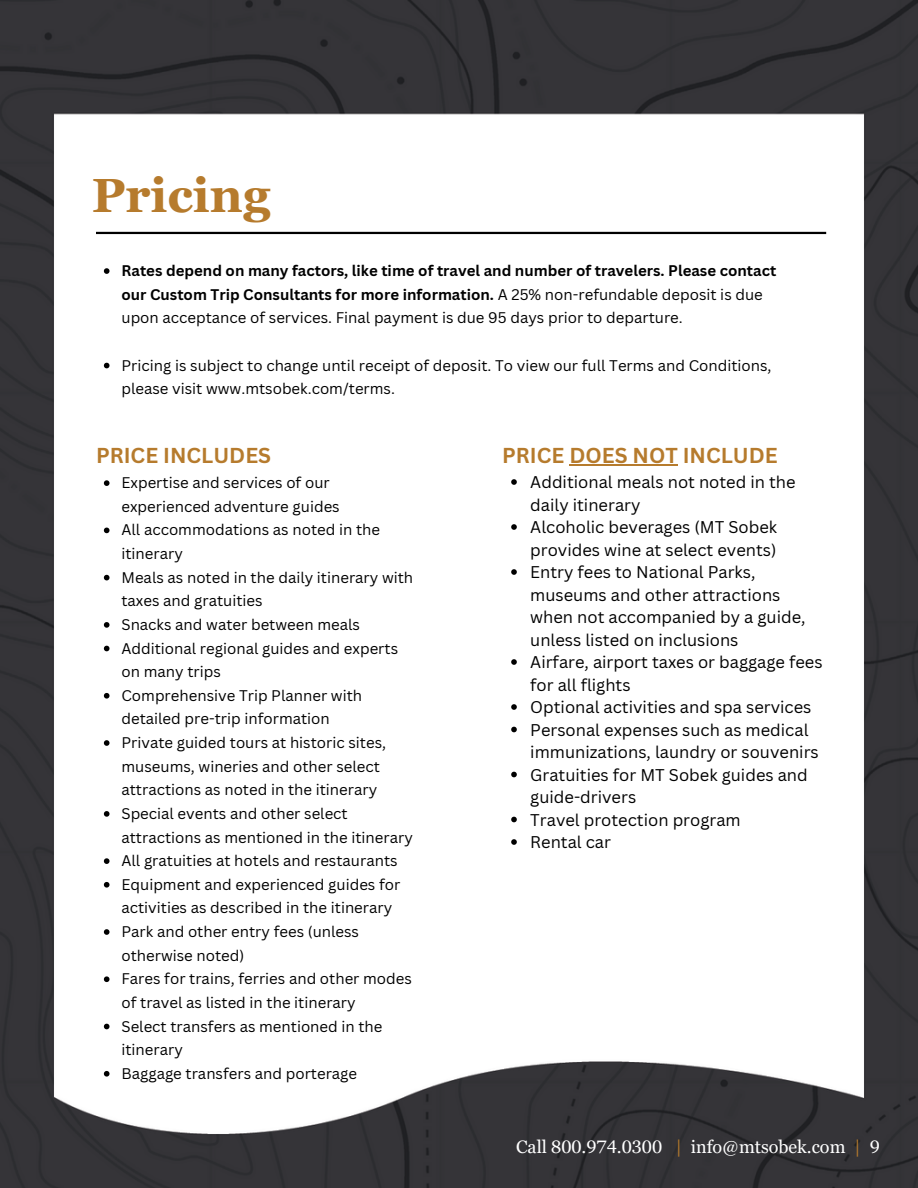
<style>
.page{position:relative;width:918px;height:1188px;background:#fff}
.page>*{position:absolute;margin:0;border:0;box-sizing:border-box;transform-origin:0 0}
.t1{font:700 48px "Georgia Pro";color:#b67b2d}
.t2{font:700 21px "Canva Sans";color:#b67b2d}
.t3{font:18px "Georgia Pro";color:#fff}
.t4{font:16.5px/22.5px "Canva Sans";color:#000}
.t5{font:15px/23.7px "Canva Sans";color:#000}
.t6{font:700 15px/23.7px "Canva Sans";color:#000}
.s1{font-weight:400}
.s2{color:#b67b2d}
</style>
<div class="page">
<img style="left:0;top:0;width:918px;height:1188px">
<svg style="left:104px;top:268px;width:6px;height:6px"></svg>
<svg style="left:104px;top:363px;width:6px;height:5px"></svg>
<hr style="left:96px;top:232px;width:730px;height:2px;background:#000">
<svg style="left:104px;top:480px;width:6px;height:6px"></svg>
<svg style="left:104px;top:528px;width:6px;height:5px"></svg>
<svg style="left:104px;top:575px;width:6px;height:5px"></svg>
<svg style="left:104px;top:622px;width:6px;height:6px"></svg>
<svg style="left:104px;top:646px;width:6px;height:5px"></svg>
<svg style="left:104px;top:693px;width:6px;height:6px"></svg>
<svg style="left:104px;top:740px;width:6px;height:6px"></svg>
<svg style="left:104px;top:811px;width:6px;height:6px"></svg>
<svg style="left:104px;top:858px;width:6px;height:6px"></svg>
<svg style="left:104px;top:882px;width:6px;height:6px"></svg>
<svg style="left:104px;top:929px;width:6px;height:6px"></svg>
<svg style="left:104px;top:976px;width:6px;height:6px"></svg>
<svg style="left:104px;top:1024px;width:6px;height:5px"></svg>
<svg style="left:104px;top:1071px;width:6px;height:6px"></svg>
<hr style="left:569px;top:465px;width:109px;height:1px;background:#b67b2d">
<svg style="left:511px;top:479px;width:6px;height:6px"></svg>
<svg style="left:511px;top:524px;width:6px;height:6px"></svg>
<svg style="left:511px;top:569px;width:6px;height:6px"></svg>
<svg style="left:511px;top:659px;width:6px;height:6px"></svg>
<svg style="left:511px;top:704px;width:6px;height:6px"></svg>
<svg style="left:511px;top:727px;width:6px;height:5px"></svg>
<svg style="left:511px;top:772px;width:6px;height:5px"></svg>
<svg style="left:511px;top:817px;width:6px;height:5px"></svg>
<svg style="left:511px;top:839px;width:6px;height:6px"></svg>
<h1 class="t1" style="left:92px;top:168px;width:180px">Pricing</h1>
<p class="t6" style="left:121px;top:258px;width:656px">Rates depend on many factors, like time of travel and number of travelers. Please contact our Custom Trip Consultants for more information. <span class="s1">A 25% non-refundable deposit is due upon acceptance of services. Final payment is due 95 days prior to departure.</span></p>
<p class="t5" style="left:121px;top:353px;width:652px">Pricing is subject to change until receipt of deposit. To view our full Terms and Conditions, please visit www.mtsobek.com/terms.</p>
<p class="t2" style="left:96px;top:441px;width:177px">PRICE INCLUDES</p>
<p class="t5" style="left:121px;top:471px;width:220px">Expertise and services of our experienced adventure guides</p>
<p class="t5" style="left:121px;top:518px;width:260px">All accommodations as noted in the itinerary</p>
<p class="t5" style="left:121px;top:565px;width:293px">Meals as noted in the daily itinerary with taxes and gratuities</p>
<p class="t5" style="left:121px;top:612px;width:240px">Snacks and water between meals</p>
<p class="t5" style="left:121px;top:636px;width:278px">Additional regional guides and experts on many trips</p>
<p class="t5" style="left:121px;top:683px;width:242px">Comprehensive Trip Planner with detailed pre-trip information</p>
<p class="t5" style="left:121px;top:730px;width:266px">Private guided tours at historic sites, museums, wineries and other select attractions as noted in the itinerary</p>
<p class="t5" style="left:121px;top:801px;width:293px">Special events and other select attractions as mentioned in the itinerary</p>
<p class="t5" style="left:121px;top:849px;width:278px">All gratuities at hotels and restaurants</p>
<p class="t5" style="left:121px;top:872px;width:280px">Equipment and experienced guides for activities as described in the itinerary</p>
<p class="t5" style="left:121px;top:919px;width:239px">Park and other entry fees (unless otherwise noted)</p>
<p class="t5" style="left:121px;top:967px;width:292px">Fares for trains, ferries and other modes of travel as listed in the itinerary</p>
<h2 class="t5" style="left:121px;top:1014px;width:263px">Select transfers as mentioned in the itinerary</h2>
<h3 class="t5" style="left:121px;top:1061px;width:237px">Baggage transfers and porterage</h3>
<h3 class="t2" style="left:502px;top:441px;width:277px">PRICE DOES NOT INCLUDE</h3>
<h3 class="t4" style="left:530px;top:471px;width:267px">Additional meals not noted in the daily itinerary</h3>
<h3 class="t4" style="left:530px;top:516px;width:248px">Alcoholic beverages (MT Sobek provides wine at select events)</h3>
<h3 class="t4" style="left:530px;top:561px;width:277px">Entry fees to National Parks, museums and other attractions when not accompanied by a guide, unless listed on inclusions</h3>
<h3 class="t4" style="left:530px;top:651px;width:294px">Airfare, airport taxes or baggage fees for all flights</h3>
<h3 class="t4" style="left:530px;top:696px;width:283px">Optional activities and spa services</h3>
<h3 class="t4" style="left:530px;top:718px;width:290px">Personal expenses such as medical immunizations, laundry or souvenirs</h3>
<h3 class="t4" style="left:530px;top:763px;width:279px">Gratuities for MT Sobek guides and guide-drivers</h3>
<h3 class="t4" style="left:530px;top:808px;width:212px">Travel protection program<br>Rental car</h3>
<h2 class="t3" style="left:516px;top:1137px;width:346px">Call 800.974.0300 <span class="s2">|</span> info@mtsobek.com <span class="s2">|</span></h2>
<p class="t3" style="left:870px;top:1137px;width:12px">9</p>
</div>
